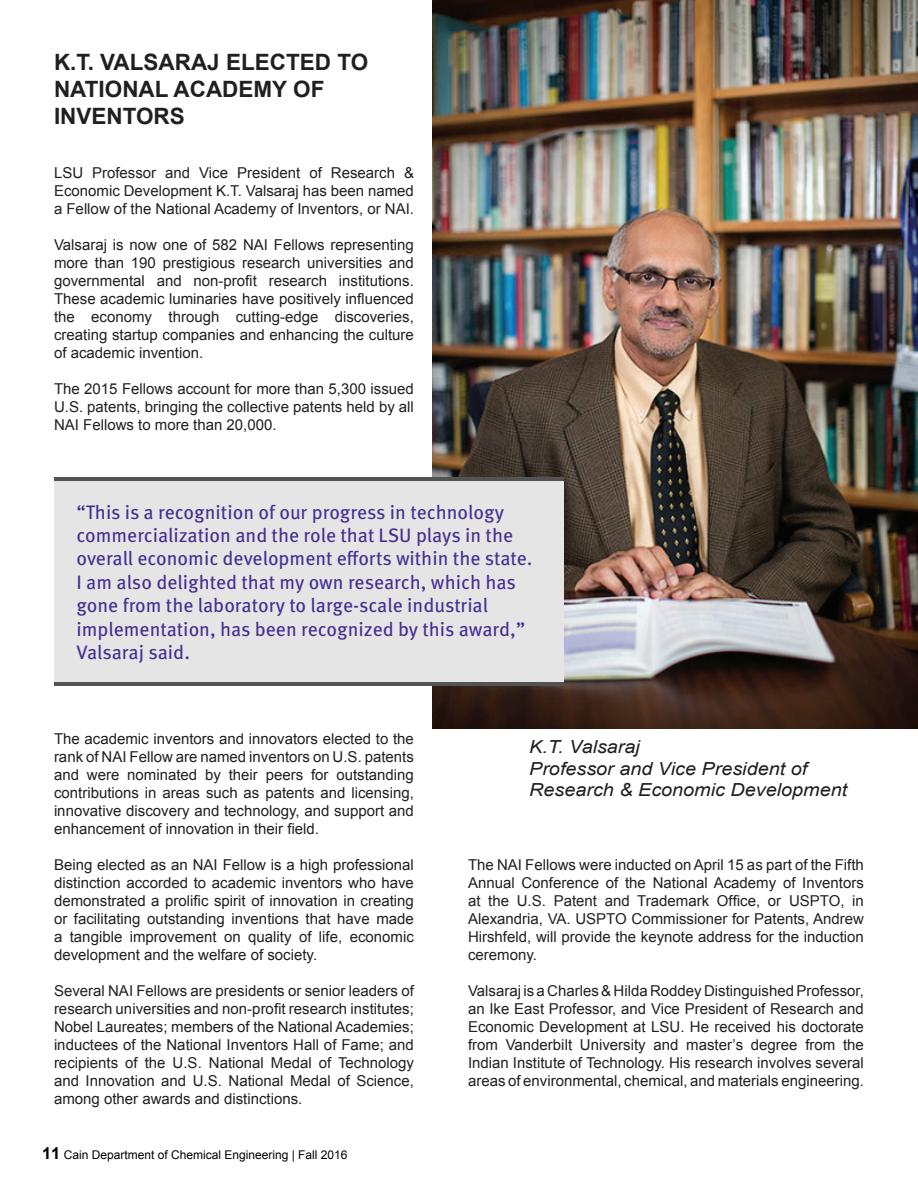
<style>
.page{position:relative;width:918px;height:1188px;background:#fff}
.page>*{position:absolute;margin:0;border:0;box-sizing:border-box;transform-origin:0 0}
.t1{font:700 22.5px "Arial";color:#231f20}
.t2{font:19.5px/23.4px "Meta OT";color:#452f92}
.t3{font:italic 18px "Arial";color:#231f20;scale:1.1 1}
.t4{font:15px/18px "Arial";color:#231f20;text-align:justify}
.t5{font:12px "Arial";color:#000}
.s1{font-weight:700;font-size:16.5px}
</style>
<div class="page">
<img style="left:432px;top:0;width:486px;height:729px">
<div style="left:54px;top:479px;width:509px;height:205px;background:#e5e5e5"></div>
<hr style="left:54px;top:477px;width:509px;height:4px;background:#535353">
<hr style="left:54px;top:682px;width:509px;height:4px;background:#535353">
<p class="t1" style="left:54px;top:47px;width:316px">K.T. VALSARAJ ELECTED TO</p>
<p class="t1" style="left:54px;top:74px;width:272px">NATIONAL ACADEMY OF</p>
<p class="t1" style="left:54px;top:101px;width:132px">INVENTORS</p>
<p class="t4" style="left:54px;top:164px;width:362px">LSU Professor and Vice President of Research &amp; Economic Development K.T. Valsaraj has been named a Fellow of the National Academy of Inventors, or NAI.</p>
<p class="t4" style="left:54px;top:236px;width:361px">Valsaraj is now one of 582 NAI Fellows representing more than 190 prestigious research universities and governmental and non-profit research institutions.<br>These academic luminaries have positively influenced the economy through cutting-edge discoveries, creating startup companies and enhancing the culture of academic invention.</p>
<p class="t4" style="left:54px;top:380px;width:361px">The 2015 Fellows account for more than 5,300 issued U.S. patents, bringing the collective patents held by all NAI Fellows to more than 20,000.</p>
<p class="t2" style="left:76px;top:500px;width:458px">“This is a recognition of our progress in technology commercialization and the role that LSU plays in the overall economic development efforts within the state.<br>I am also delighted that my own research, which has gone from the laboratory to large-scale industrial implementation, has been recognized by this award,” Valsaraj said.</p>
<p class="t4" style="left:54px;top:729px;width:361px">The academic inventors and innovators elected to the rank of NAI Fellow are named inventors on U.S. patents and were nominated by their peers for outstanding contributions in areas such as patents and licensing, innovative discovery and technology, and support and enhancement of innovation in their field.</p>
<p class="t4" style="left:54px;top:855px;width:361px">Being elected as an NAI Fellow is a high professional distinction accorded to academic inventors who have demonstrated a prolific spirit of innovation in creating or facilitating outstanding inventions that have made a tangible improvement on quality of life, economic development and the welfare of society.</p>
<p class="t4" style="left:54px;top:981px;width:361px">Several NAI Fellows are presidents or senior leaders of research universities and non-profit research institutes; Nobel Laureates; members of the National Academies; inductees of the National Inventors Hall of Fame; and recipients of the U.S. National Medal of Technology and Innovation and U.S. National Medal of Science, among other awards and distinctions.</p>
<p class="t5" style="left:42px;top:1147px;width:307px"><span class="s1">11</span> Cain Department of Chemical Engineering | Fall 2016</p>
<p class="t3" style="left:529px;top:735px;width:102px">K.T. Valsaraj</p>
<p class="t3" style="left:529px;top:757px;width:254px">Professor and Vice President of</p>
<p class="t3" style="left:529px;top:778px;width:291px">Research &amp; Economic Development</p>
<p class="t4" style="left:468px;top:855px;width:398px">The NAI Fellows were inducted on April 15 as part of the Fifth Annual Conference of the National Academy of Inventors at the U.S. Patent and Trademark Office, or USPTO, in Alexandria, VA. USPTO Commissioner for Patents, Andrew Hirshfeld, will provide the keynote address for the induction ceremony.</p>
<p class="t4" style="left:468px;top:981px;width:398px">Valsaraj is a Charles &amp; Hilda Roddey Distinguished Professor, an Ike East Professor, and Vice President of Research and Economic Development at LSU. He received his doctorate from Vanderbilt University and master’s degree from the Indian Institute of Technology. His research involves several areas of environmental, chemical, and materials engineering.</p>
</div>
